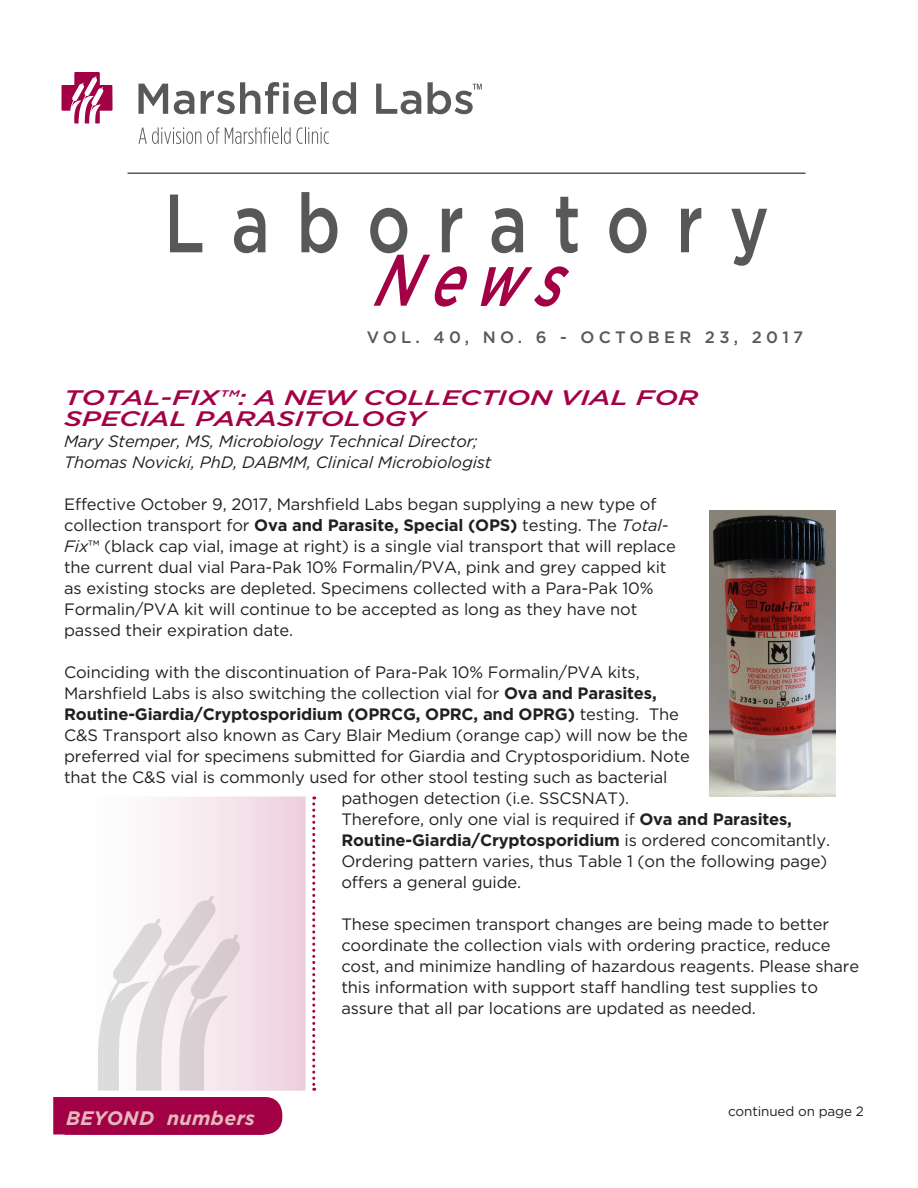
<style>
.page{position:relative;width:918px;height:1188px;background:#fff}
.page>*{position:absolute;margin:0;border:0;box-sizing:border-box;transform-origin:0 0}
.t1{font:500 82.5px "Gotham";letter-spacing:.4em;color:#57585a;scale:.8 1}
.t2{font:italic 500 72.9px "Gotham";color:#a30146;scale:.74 1}
.t3{font:italic 500 21px/21px "Gotham";letter-spacing:-.01em;color:#a30146;scale:1.35 1}
.t4{font:italic 700 19.5px "Gotham";letter-spacing:.02em;color:#e3b9bd}
.Body{font:16.5px/21px "Gotham";letter-spacing:-.01em;color:#231f20}
.Body-2{font:700 16.5px "Gotham";letter-spacing:-.01em;color:#231f20}
.t5{font:italic 16.5px/21px "Gotham";letter-spacing:-.01em;color:#231f20}
.t6{font:500 16.5px "Gotham";letter-spacing:.26em;color:#57585a}
.t7{font:13.5px "Gotham";letter-spacing:-.01em;color:#231f20}
.s1{font-weight:700}
.s2{font-style:italic}
.s3{font-weight:400}
</style>
<div class="page">
<svg style="left:62px;top:72px;width:51px;height:52px"></svg>
<svg style="left:138px;top:84px;width:30px;height:30px"></svg>
<svg style="left:174px;top:91px;width:20px;height:23px"></svg>
<svg style="left:201px;top:82px;width:115px;height:32px"></svg>
<div style="left:322px;top:82px;width:5px;height:32px;background:#57585a"></div>
<svg style="left:333px;top:82px;width:23px;height:32px"></svg>
<svg style="left:376px;top:84px;width:45px;height:30px"></svg>
<svg style="left:428px;top:82px;width:54px;height:32px"></svg>
<svg style="left:139px;top:127px;width:62px;height:17px"></svg>
<svg style="left:207px;top:127px;width:12px;height:17px"></svg>
<svg style="left:225px;top:127px;width:104px;height:17px"></svg>
<div style="left:63px;top:796px;width:243px;height:295px;background:linear-gradient(to right,#fff,#efd3df)"></div>
<svg style="left:312px;top:796px;width:3px;height:295px"></svg>
<div style="left:53px;top:1097px;width:211px;height:38px;background:#a30146;border:2px solid #a30146"></div>
<div style="left:72px;top:1098px;width:210px;height:36px;background:#a30146;border-radius:16px"></div>
<div style="left:71px;top:1097px;width:211px;height:38px;border:2px solid #a30146;border-radius:16px"></div>
<div style="left:65px;top:1108px;width:197px;height:26px;background:#a30146"></div>
<div style="left:65px;top:1108px;width:198px;height:27px;border:2px solid #a30146"></div>
<hr style="left:128px;top:172px;width:678px;height:2px;background:#57585a">
<svg style="left:95px;top:896px;width:145px;height:195px"></svg>
<img style="left:709px;top:510px;width:127px;height:286px">
<p class="t1" style="left:164px;top:169px;width:758px">Laboratory</p>
<p class="t2" style="left:373px;top:232px;width:289px">News</p>
<p class="t6" style="left:367px;top:327px;width:438px">VOL. 40, NO. 6 - OCTOBER 23, 2017</p>
<p class="t3" style="left:64px;top:387px;width:471px">TOTAL-FIX™: A NEW COLLECTION VIAL FOR<br>SPECIAL PARASITOLOGY</p>
<p class="t5" style="left:64px;top:431px;width:429px">Mary Stemper, MS, Microbiology Technical Director;<br>Thomas Novicki, PhD, DABMM, Clinical Microbiologist</p>
<p class="Body" style="left:64px;top:494px;width:613px">Effective October 9, 2017, Marshfield Labs began supplying a new type of collection transport for <span class="s1">Ova and Parasite, Special (OPS)</span> testing. The <span class="s2">Total-Fix</span>™ (black cap vial, image at right) is a single vial transport that will replace the current dual vial Para-Pak 10% Formalin/PVA, pink and grey capped kit as existing stocks are depleted. Specimens collected with a Para-Pak 10% Formalin/PVA kit will continue to be accepted as long as they have not passed their expiration date.</p>
<p class="Body" style="left:64px;top:662px;width:577px">Coinciding with the discontinuation of Para-Pak 10% Formalin/PVA kits,</p>
<p class="Body" style="left:64px;top:683px;width:594px">Marshfield Labs is also switching the collection vial for <span class="s1">Ova and Parasites,</span></p>
<p class="Body-2" style="left:64px;top:704px;width:616px">Routine-Giardia/Cryptosporidium (OPRCG, OPRC, and OPRG) <span class="s3">testing. The</span></p>
<p class="Body" style="left:64px;top:725px;width:625px">C&amp;S Transport also known as Cary Blair Medium (orange cap) will now be the</p>
<p class="Body" style="left:64px;top:746px;width:627px">preferred vial for specimens submitted for Giardia and Cryptosporidium. Note</p>
<p class="Body" style="left:64px;top:767px;width:605px">that the C&amp;S vial is commonly used for other stool testing such as bacterial</p>
<p class="Body" style="left:341px;top:788px;width:289px">pathogen detection (i.e. SSCSNAT).</p>
<p class="Body" style="left:341px;top:809px;width:452px">Therefore, only one vial is required if <span class="s1">Ova and Parasites,</span></p>
<p class="Body-2" style="left:341px;top:830px;width:490px">Routine-Giardia/Cryptosporidium <span class="s3">is ordered concomitantly.</span></p>
<p class="Body" style="left:341px;top:851px;width:488px">Ordering pattern varies, thus Table 1 (on the following page)</p>
<p class="Body" style="left:341px;top:872px;width:181px">offers a general guide.</p>
<p class="Body" style="left:341px;top:914px;width:519px">These specimen transport changes are being made to better coordinate the collection vials with ordering practice, reduce cost, and minimize handling of hazardous reagents. Please share this information with support staff handling test supplies to assure that all par locations are updated as needed.</p>
<p class="t4" style="left:66px;top:1105px;width:190px">BEYOND numbers</p>
<p class="t7" style="left:728px;top:1103px;width:137px">continued on page 2</p>
</div>
